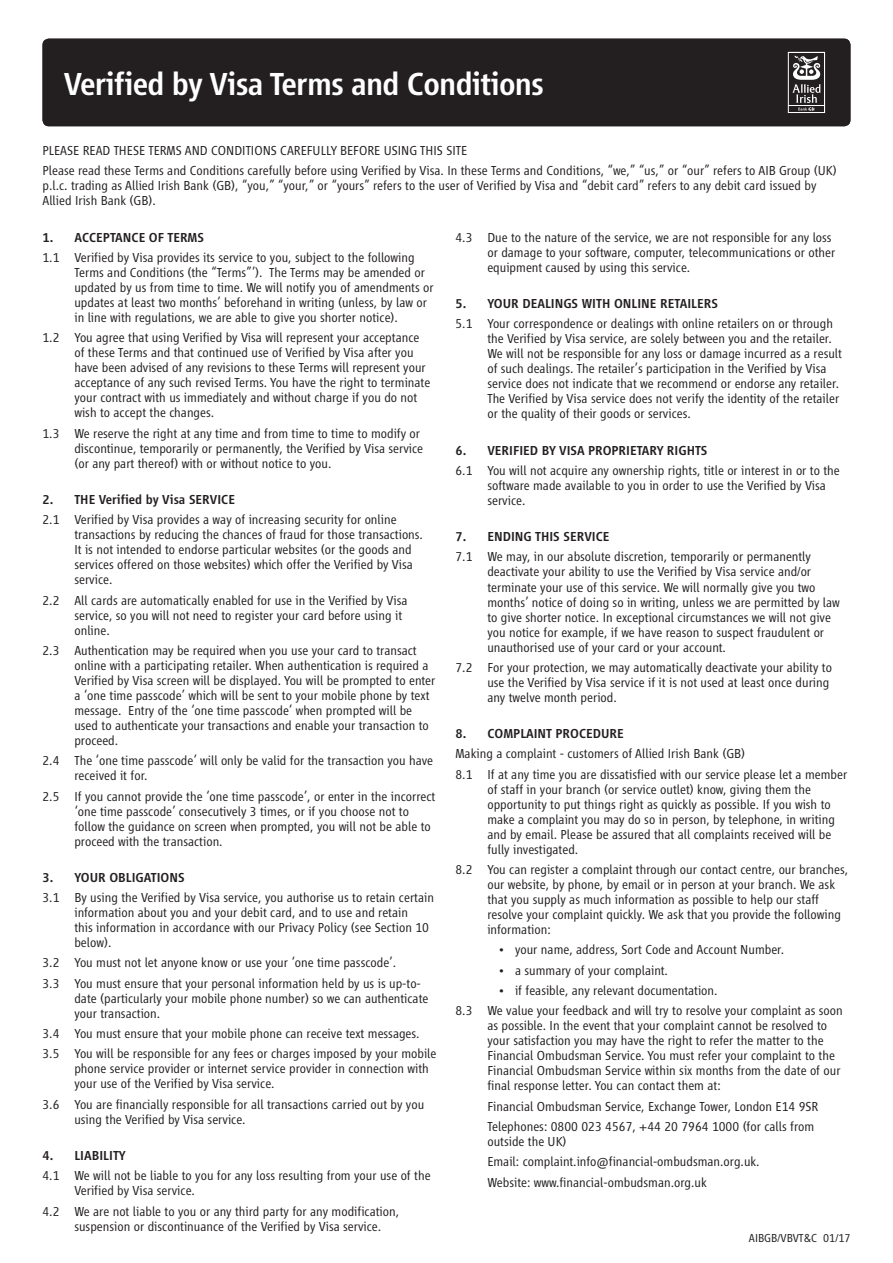
<style>
.page{position:relative;width:893px;height:1263px;background:#fff}
.page>*{position:absolute;margin:0;border:0;box-sizing:border-box;transform-origin:0 0}
.t1{font:500 33px "Vialog LT";letter-spacing:-.025em;color:#fff}
.Space_Above{font:300 13.5px/15px "Vialog LT";color:#231f20}
.Space_Above-2{font:500 13.5px "Vialog LT";color:#231f20}
.t2{font:300 12px "Vialog LT";color:#231f20}
</style>
<div class="page">
<div style="left:43px;top:39px;width:807px;height:87px;background:#231f20;border-radius:6px"></div>
<svg style="left:790px;top:56px;width:32px;height:55px"></svg>
<div style="left:788px;top:52px;width:37px;height:61px;border:1px solid #fff"></div>
<p class="t1" style="left:64px;top:66px;width:482px">Verified by Visa Terms and Conditions</p>
<p class="Space_Above" style="left:43px;top:143px;width:426px">PLEASE READ THESE TERMS AND CONDITIONS CAREFULLY BEFORE USING THIS SITE</p>
<p class="Space_Above" style="left:43px;top:163px;width:796px">Please read these Terms and Conditions carefully before using Verified by Visa. In these Terms and Conditions, “we,” “us,” or “our” refers to AIB Group (UK) p.l.c. trading as Allied Irish Bank (GB), “you,” “your,” or “yours” refers to the user of Verified by Visa and “debit card” refers to any debit card issued by<br>Allied Irish Bank (GB).</p>
<p class="Space_Above-2" style="left:43px;top:230px;width:163px">1. ACCEPTANCE OF TERMS</p>
<p class="Space_Above" style="left:74px;top:250px;width:361px;text-indent:-32px">1.1 Verified by Visa provides its service to you, subject to the following Terms and Conditions (the “Terms”’). The Terms may be amended or updated by us from time to time. We will notify you of amendments or updates at least two months’ beforehand in writing (unless, by law or in line with regulations, we are able to give you shorter notice).</p>
<p class="Space_Above" style="left:74px;top:330px;width:357px;text-indent:-32px">1.2 You agree that using Verified by Visa will represent your acceptance of these Terms and that continued use of Verified by Visa after you have been advised of any revisions to these Terms will represent your acceptance of any such revised Terms. You have the right to terminate your contract with us immediately and without charge if you do not wish to accept the changes.</p>
<p class="Space_Above" style="left:74px;top:426px;width:350px;text-indent:-32px">1.3 We reserve the right at any time and from time to time to modify or discontinue, temporarily or permanently, the Verified by Visa service (or any part thereof) with or without notice to you.</p>
<p class="Space_Above-2" style="left:43px;top:492px;width:194px">2. THE Verified by Visa SERVICE</p>
<p class="Space_Above" style="left:74px;top:512px;width:350px;text-indent:-32px">2.1 Verified by Visa provides a way of increasing security for online transactions by reducing the chances of fraud for those transactions.<br>It is not intended to endorse particular websites (or the goods and services offered on those websites) which offer the Verified by Visa service.</p>
<p class="Space_Above" style="left:74px;top:593px;width:335px;text-indent:-32px">2.2 All cards are automatically enabled for use in the Verified by Visa service, so you will not need to register your card before using it online.</p>
<p class="Space_Above" style="left:74px;top:643px;width:363px;text-indent:-32px">2.3 Authentication may be required when you use your card to transact online with a participating retailer. When authentication is required a Verified by Visa screen will be displayed. You will be prompted to enter a ‘one time passcode’ which will be sent to your mobile phone by text message. Entry of the ‘one time passcode’ when prompted will be used to authenticate your transactions and enable your transaction to proceed.</p>
<p class="Space_Above" style="left:74px;top:753px;width:360px;text-indent:-32px">2.4 The ‘one time passcode’ will only be valid for the transaction you have received it for.</p>
<p class="Space_Above" style="left:74px;top:788px;width:362px;text-indent:-32px">2.5 If you cannot provide the ‘one time passcode’, or enter in the incorrect ‘one time passcode’ consecutively 3 times, or if you choose not to follow the guidance on screen when prompted, you will not be able to proceed with the transaction.</p>
<p class="Space_Above-2" style="left:43px;top:870px;width:144px">3. YOUR OBLIGATIONS</p>
<p class="Space_Above" style="left:74px;top:890px;width:361px;text-indent:-32px">3.1 By using the Verified by Visa service, you authorise us to retain certain information about you and your debit card, and to use and retain<br>this information in accordance with our Privacy Policy (see Section 10 below).</p>
<p class="Space_Above" style="left:43px;top:955px;width:355px">3.2 You must not let anyone know or use your ‘one time passcode’.</p>
<p class="Space_Above" style="left:74px;top:976px;width:355px;text-indent:-32px">3.3 You must ensure that your personal information held by us is up-to&shy;date (particularly your mobile phone number) so we can authenticate your transaction.</p>
<p class="Space_Above" style="left:43px;top:1026px;width:379px">3.4 You must ensure that your mobile phone can receive text messages.</p>
<p class="Space_Above" style="left:74px;top:1046px;width:364px;text-indent:-32px">3.5 You will be responsible for any fees or charges imposed by your mobile phone service provider or internet service provider in connection with your use of the Verified by Visa service.</p>
<p class="Space_Above" style="left:74px;top:1097px;width:351px;text-indent:-32px">3.6 You are financially responsible for all transactions carried out by you using the Verified by Visa service.</p>
<p class="Space_Above-2" style="left:43px;top:1148px;width:85px">4. LIABILITY</p>
<p class="Space_Above" style="left:74px;top:1168px;width:358px;text-indent:-32px">4.1 We will not be liable to you for any loss resulting from your use of the<br>Verified by Visa service.</p>
<p class="Space_Above" style="left:74px;top:1204px;width:326px;text-indent:-32px">4.2 We are not liable to you or any third party for any modification, suspension or discontinuance of the Verified by Visa service.</p>
<p class="Space_Above" style="left:487px;top:230px;width:349px;text-indent:-32px">4.3 Due to the nature of the service, we are not responsible for any loss or damage to your software, computer, telecommunications or other equipment caused by using this service.</p>
<p class="Space_Above-2" style="left:455px;top:296px;width:264px">5. YOUR DEALINGS WITH ONLINE RETAILERS</p>
<p class="Space_Above" style="left:487px;top:316px;width:356px;text-indent:-32px">5.1 Your correspondence or dealings with online retailers on or through the Verified by Visa service, are solely between you and the retailer.<br>We will not be responsible for any loss or damage incurred as a result of such dealings. The retailer’s participation in the Verified by Visa service does not indicate that we recommend or endorse any retailer.<br>The Verified by Visa service does not verify the identity of the retailer or the quality of their goods or services.</p>
<p class="Space_Above-2" style="left:455px;top:443px;width:254px">6. VERIFIED BY VISA PROPRIETARY RIGHTS</p>
<p class="Space_Above" style="left:487px;top:463px;width:354px;text-indent:-32px">6.1 You will not acquire any ownership rights, title or interest in or to the software made available to you in order to use the Verified by Visa service.</p>
<p class="Space_Above-2" style="left:455px;top:529px;width:156px">7. ENDING THIS SERVICE</p>
<p class="Space_Above" style="left:487px;top:549px;width:354px;text-indent:-32px">7.1 We may, in our absolute discretion, temporarily or permanently deactivate your ability to use the Verified by Visa service and/or terminate your use of this service. We will normally give you two months’ notice of doing so in writing, unless we are permitted by law to give shorter notice. In exceptional circumstances we will not give you notice for example, if we have reason to suspect fraudulent or unauthorised use of your card or your account.</p>
<p class="Space_Above" style="left:487px;top:660px;width:346px;text-indent:-32px">7.2 For your protection, we may automatically deactivate your ability to use the Verified by Visa service if it is not used at least once during any twelve month period.</p>
<p class="Space_Above-2" style="left:455px;top:726px;width:170px">8. COMPLAINT PROCEDURE</p>
<p class="Space_Above" style="left:455px;top:746px;width:291px">Making a complaint - customers of Allied Irish Bank (GB)</p>
<p class="Space_Above" style="left:487px;top:767px;width:361px;text-indent:-32px">8.1 If at any time you are dissatisfied with our service please let a member of staff in your branch (or service outlet) know, giving them the opportunity to put things right as quickly as possible. If you wish to make a complaint you may do so in person, by telephone, in writing and by email. Please be assured that all complaints received will be fully investigated.</p>
<p class="Space_Above" style="left:487px;top:862px;width:362px;text-indent:-32px">8.2 You can register a complaint through our contact centre, our branches, our website, by phone, by email or in person at your branch. We ask that you supply as much information as possible to help our staff resolve your complaint quickly. We ask that you provide the following information:</p>
<p class="Space_Above" style="left:498px;top:942px;width:288px">• your name, address, Sort Code and Account Number.</p>
<p class="Space_Above" style="left:498px;top:963px;width:172px">• a summary of your complaint.</p>
<p class="Space_Above" style="left:498px;top:983px;width:221px">• if feasible, any relevant documentation.</p>
<p class="Space_Above" style="left:487px;top:1003px;width:357px;text-indent:-32px">8.3 We value your feedback and will try to resolve your complaint as soon as possible. In the event that your complaint cannot be resolved to your satisfaction you may have the right to refer the matter to the Financial Ombudsman Service. You must refer your complaint to the Financial Ombudsman Service within six months from the date of our final response letter. You can contact them at:</p>
<p class="Space_Above" style="left:487px;top:1099px;width:333px">Financial Ombudsman Service, Exchange Tower, London E14 9SR</p>
<p class="Space_Above" style="left:487px;top:1119px;width:328px">Telephones: 0800 023 4567, +44 20 7964 1000 (for calls from outside the UK)</p>
<p class="Space_Above" style="left:487px;top:1154px;width:274px">Email: complaint.info@financial-ombudsman.org.uk.</p>
<p class="Space_Above" style="left:487px;top:1174px;width:221px">Website: www.financial-ombudsman.org.uk</p>
<p class="t2" style="left:749px;top:1231px;width:103px">AIBGB/VBVT&amp;C 01/17</p>
</div>
